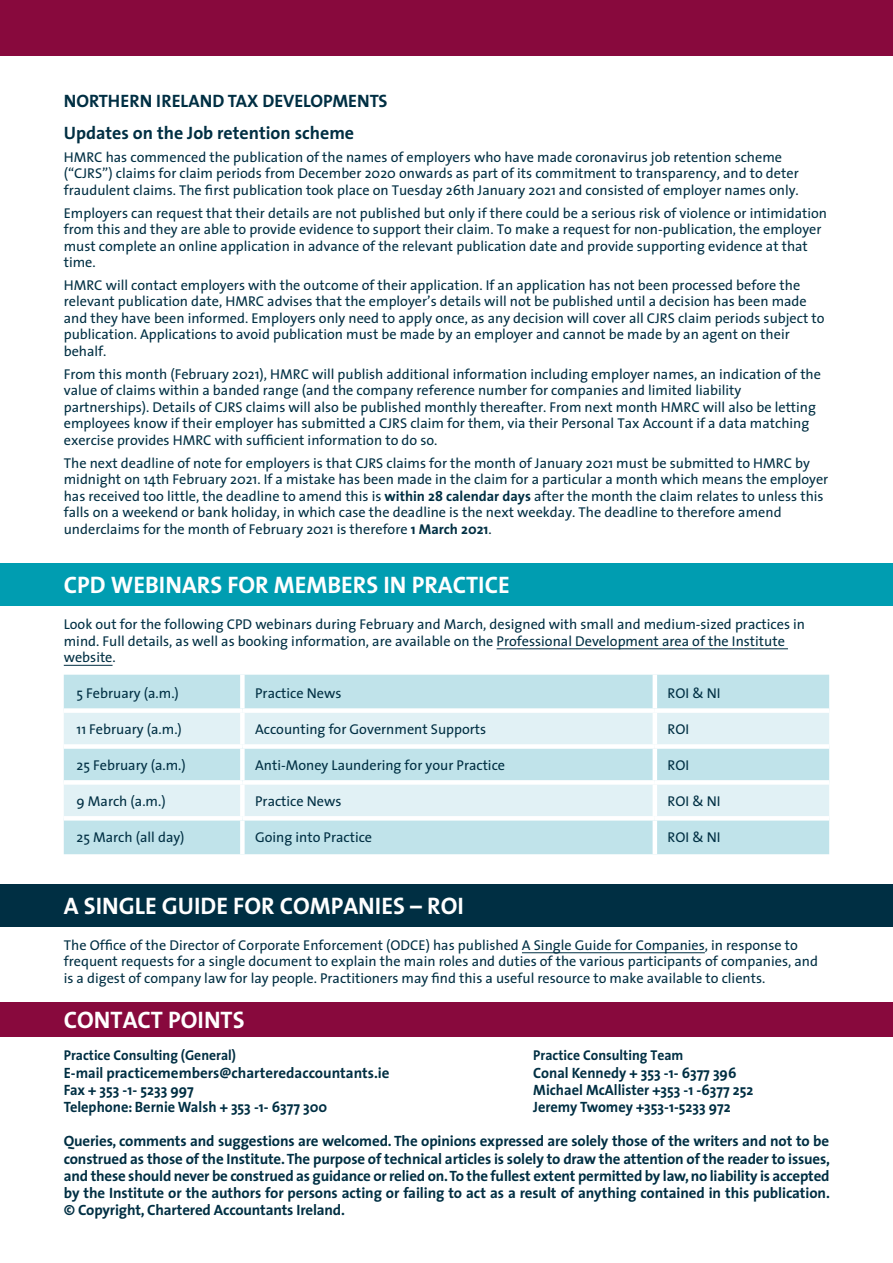
<style>
.page{position:relative;width:893px;height:1263px;background:#fff}
.page>*{position:absolute;margin:0;border:0;box-sizing:border-box;transform-origin:0 0}
.t1{font:700 24px "The Sans";color:#fff}
.t2{font:700 18px/32.2px "The Sans";color:#002f43}
.t3{font:700 15px/17.2px "The Sans";color:#002f43;text-align:justify}
.t4{font:700 15px "The Sans";color:#002f43;scale:.96 1}
.t5{font:14.25px/16.5px "The Sans";color:#002f43}
.t6{font:700 14.25px "The Sans";color:#002f43;scale:.96 1}
.s1{font-weight:700}
</style>
<div class="page">
<div style="left:0;top:0;width:893px;height:55px;background:#88093d"></div>
<hr style="left:497px;top:648px;width:291px;height:1px;background:#002f43">
<hr style="left:64px;top:665px;width:49px;height:1px;background:#002f43">
<hr style="left:522px;top:952px;width:183px;height:1px;background:#002f43">
<div style="left:0;top:563px;width:893px;height:43px;background:#009db1"></div>
<div style="left:64px;top:675px;width:765px;height:179px;background:#c0e3ea"></div>
<svg style="left:64px;top:713px;width:765px;height:103px;background:#d6ecf1"></svg>
<div style="left:240px;top:675px;width:5px;height:33px;background:#fff"></div>
<hr style="left:653px;top:675px;width:4px;height:33px;background:#fff">
<div style="left:64px;top:708px;width:178px;height:5px;background:#fff"></div>
<div style="left:242px;top:708px;width:413px;height:5px;background:#fff"></div>
<div style="left:240px;top:713px;width:5px;height:31px;background:#fff"></div>
<div style="left:655px;top:708px;width:174px;height:5px;background:#fff"></div>
<hr style="left:653px;top:713px;width:4px;height:31px;background:#fff">
<div style="left:64px;top:744px;width:178px;height:5px;background:#fff"></div>
<div style="left:242px;top:744px;width:413px;height:5px;background:#fff"></div>
<div style="left:240px;top:749px;width:5px;height:31px;background:#fff"></div>
<div style="left:655px;top:744px;width:174px;height:5px;background:#fff"></div>
<hr style="left:653px;top:749px;width:4px;height:31px;background:#fff">
<div style="left:64px;top:780px;width:178px;height:5px;background:#fff"></div>
<div style="left:242px;top:780px;width:413px;height:5px;background:#fff"></div>
<div style="left:240px;top:785px;width:5px;height:31px;background:#fff"></div>
<div style="left:655px;top:780px;width:174px;height:5px;background:#fff"></div>
<hr style="left:653px;top:785px;width:4px;height:31px;background:#fff">
<hr style="left:64px;top:816px;width:178px;height:4px;background:#fff">
<hr style="left:242px;top:816px;width:413px;height:4px;background:#fff">
<div style="left:240px;top:820px;width:5px;height:34px;background:#fff"></div>
<hr style="left:655px;top:816px;width:174px;height:4px;background:#fff">
<hr style="left:653px;top:820px;width:4px;height:34px;background:#fff">
<div style="left:0;top:884px;width:893px;height:42px;background:#002f43"></div>
<div style="left:0;top:1002px;width:893px;height:34px;background:#88093d"></div>
<p class="t2" style="left:64px;top:84px;width:325px">NORTHERN IRELAND TAX DEVELOPMENTS<br>Updates on the Job retention scheme</p>
<p class="t5" style="left:64px;top:148px;width:736px">HMRC has commenced the publication of the names of employers who have made coronavirus job retention scheme (“CJRS”) claims for claim periods from December 2020 onwards as part of its commitment to transparency, and to deter fraudulent claims. The first publication took place on Tuesday 26th January 2021 and consisted of employer names only.</p>
<p class="t5" style="left:64px;top:204px;width:765px">Employers can request that their details are not published but only if there could be a serious risk of violence or intimidation from this and they are able to provide evidence to support their claim. To make a request for non-publication, the employer must complete an online application in advance of the relevant publication date and provide supporting evidence at that time.</p>
<p class="t5" style="left:64px;top:276px;width:762px">HMRC will contact employers with the outcome of their application. If an application has not been processed before the relevant publication date, HMRC advises that the employer’s details will not be published until a decision has been made and they have been informed. Employers only need to apply once, as any decision will cover all CJRS claim periods subject to publication. Applications to avoid publication must be made by an employer and cannot be made by an agent on their behalf.</p>
<p class="t5" style="left:64px;top:365px;width:759px">From this month (February 2021), HMRC will publish additional information including employer names, an indication of the value of claims within a banded range (and the company reference number for companies and limited liability partnerships). Details of CJRS claims will also be published monthly thereafter. From next month HMRC will also be letting employees know if their employer has submitted a CJRS claim for them, via their Personal Tax Account if a data matching exercise provides HMRC with sufficient information to do so.</p>
<p class="t5" style="left:64px;top:454px;width:766px">The next deadline of note for employers is that CJRS claims for the month of January 2021 must be submitted to HMRC by midnight on 14th February 2021. If a mistake has been made in the claim for a particular a month which means the employer has received too little, the deadline to amend this is <span class="s1">within 28 calendar days</span> after the month the claim relates to unless this falls on a weekend or bank holiday, in which case the deadline is the next weekday. The deadline to therefore amend underclaims for the month of February 2021 is therefore <span class="s1">1 March 2021</span>.</p>
<h1 class="t1" style="left:64px;top:565px;width:448px">CPD WEBINARS FOR MEMBERS IN PRACTICE</h1>
<p class="t5" style="left:64px;top:616px;width:743px">Look out for the following CPD webinars during February and March, designed with small and medium-sized practices in mind. Full details, as well as booking information, are available on the Professional Development area of the Institute website.</p>
<p class="t5" style="left:77px;top:684px;width:104px">5 February (a.m.)</p>
<p class="t5" style="left:255px;top:684px;width:88px">Practice News</p>
<p class="t5" style="left:668px;top:684px;width:55px">ROI &amp; NI</p>
<p class="t5" style="left:77px;top:720px;width:107px">11 February (a.m.)</p>
<p class="t5" style="left:255px;top:720px;width:233px">Accounting for Government Supports</p>
<p class="t5" style="left:668px;top:720px;width:23px">ROI</p>
<p class="t5" style="left:77px;top:756px;width:111px">25 February (a.m.)</p>
<p class="t5" style="left:255px;top:756px;width:251px">Anti-Money Laundering for your Practice</p>
<p class="t5" style="left:668px;top:756px;width:23px">ROI</p>
<p class="t5" style="left:77px;top:792px;width:91px">9 March (a.m.)</p>
<p class="t5" style="left:255px;top:792px;width:88px">Practice News</p>
<p class="t5" style="left:668px;top:792px;width:55px">ROI &amp; NI</p>
<p class="t5" style="left:77px;top:828px;width:110px">25 March (all day)</p>
<p class="t5" style="left:255px;top:828px;width:119px">Going into Practice</p>
<p class="t5" style="left:668px;top:828px;width:55px">ROI &amp; NI</p>
<h1 class="t1" style="left:64px;top:885px;width:402px">A SINGLE GUIDE FOR COMPANIES – ROI</h1>
<p class="t5" style="left:64px;top:936px;width:756px">The Office of the Director of Corporate Enforcement (ODCE) has published A Single Guide for Companies, in response to frequent requests for a single document to explain the main roles and duties of the various participants of companies, and is a digest of company law for lay people. Practitioners may find this a useful resource to make available to clients.</p>
<h1 class="t1" style="left:64px;top:1000px;width:182px">CONTACT POINTS</h1>
<p class="t6" style="left:64px;top:1044px;width:181px">Practice Consulting (General)</p>
<p class="t6" style="left:533px;top:1044px;width:158px">Practice Consulting Team</p>
<p class="t4" style="left:64px;top:1060px;width:341px">E-mail practicemembers@charteredaccountants.ie</p>
<p class="t4" style="left:533px;top:1060px;width:213px">Conal Kennedy + 353 -1- 6377 396</p>
<p class="t4" style="left:64px;top:1077px;width:137px">Fax + 353 -1- 5233 997</p>
<p class="t4" style="left:533px;top:1077px;width:231px">Michael McAllister +353 -1 -6377 252</p>
<p class="t4" style="left:64px;top:1094px;width:276px">Telephone: Bernie Walsh + 353 -1- 6377 300</p>
<p class="t4" style="left:533px;top:1094px;width:207px">Jeremy Twomey +353-1-5233 972</p>
<p class="t3" style="left:64px;top:1132px;width:768px">Queries, comments and suggestions are welcomed. The opinions expressed are solely those of the writers and not to be construed as those of the Institute. The purpose of technical articles is solely to draw the attention of the reader to issues, and these should never be construed as guidance or relied on. To the fullest extent permitted by law, no liability is accepted by the Institute or the authors for persons acting or failing to act as a result of anything contained in this publication. © Copyright, Chartered Accountants Ireland.</p>
</div>
